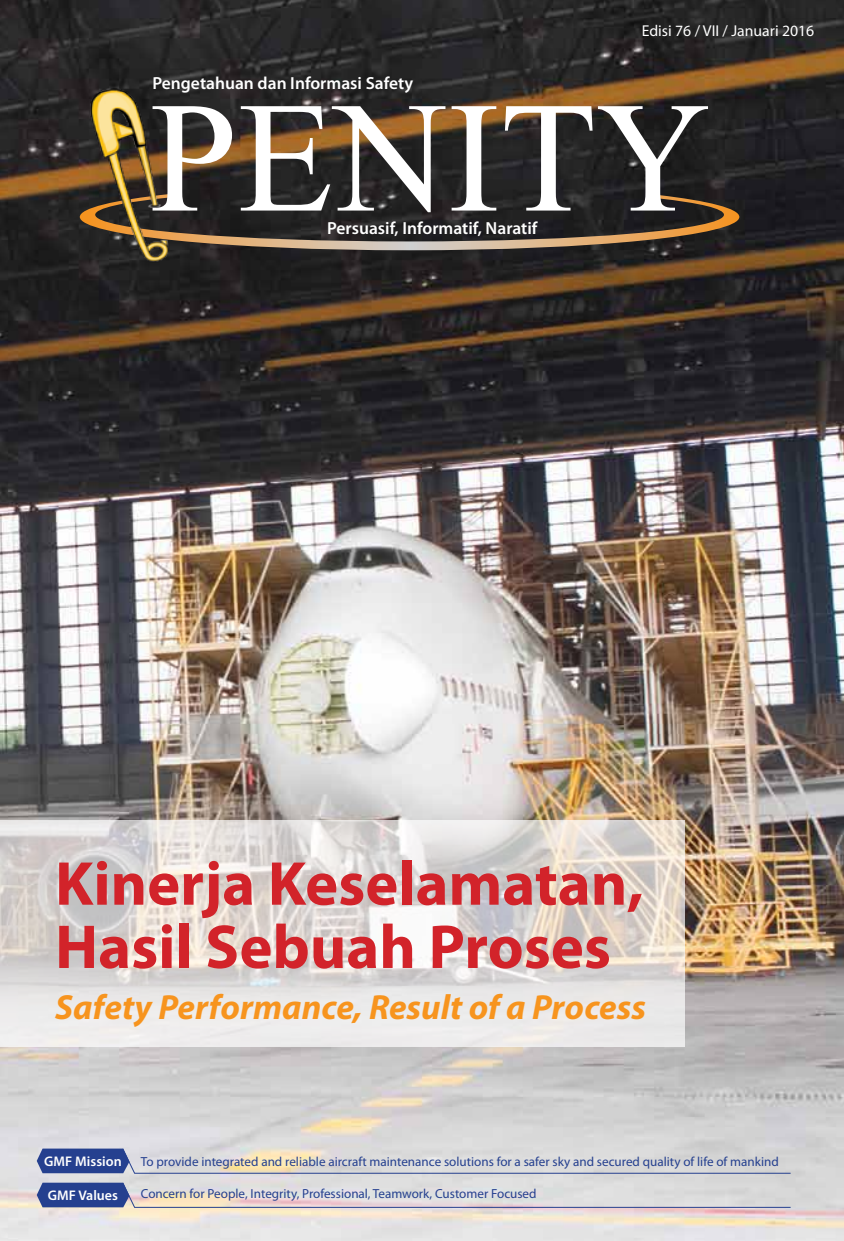
<style>
.page{position:relative;width:844px;height:1241px;background:#fff}
.page>*{position:absolute;margin:0;border:0;box-sizing:border-box;transform-origin:0 0}
.t1{font:157.5px "Times New Roman";color:#fff}
.t2{font:700 62.48px/63.2px "Myriad Pro";color:#d2232a}
.t3{font:italic 700 35px "Myriad Pro";color:#f7941e}
.t4{font:600 17.5px "Myriad Pro";color:#fff}
.t5{font:15.75px "Myriad Pro";color:#fff}
.t6{font:600 14px "Myriad Pro";color:#fff}
.t7{font:13.12px "Myriad Pro";color:#25408f}
</style>
<div class="page">
<img style="left:0;top:0;width:843px;height:1240px">
<svg style="left:0;top:820px;width:684px;height:226px;background:#e0dcda"></svg>
<svg style="left:37px;top:1147px;width:754px;height:26px;background:#c7c8ce"></svg>
<svg style="left:37px;top:1181px;width:776px;height:35px;background:#d1ccd0"></svg>
<svg style="left:174px;top:194px;width:565px;height:56px;background:#413931"></svg>
<img style="left:40px;top:75px;width:134px;height:229px">
<h3 class="t4" style="left:152px;top:72px;width:262px">Pengetahuan dan Informasi Safety</h3>
<p class="t5" style="left:641px;top:21px;width:174px">Edisi 76 / VII / Januari 2016</p>
<h1 class="t1" style="left:150px;top:52px;width:561px">PENITY</h1>
<h3 class="t4" style="left:327px;top:216px;width:212px">Persuasif, Informatif, Naratif</h3>
<h2 class="t2" style="left:55px;top:849px;width:590px">Kinerja Keselamatan,<br>Hasil Sebuah Proses</h2>
<h3 class="t3" style="left:55px;top:984px;width:592px">Safety Performance, Result of a Process</h3>
<p class="t6" style="left:44px;top:1152px;width:79px">GMF Mission</p>
<p class="t6" style="left:48px;top:1186px;width:72px">GMF Values</p>
<p class="t7" style="left:141px;top:1152px;width:639px">To provide integrated and reliable aircraft maintenance solutions for a safer sky and secured quality of life of mankind</p>
<p class="t7" style="left:141px;top:1185px;width:397px">Concern for People, Integrity, Professional, Teamwork, Customer Focused</p>
</div>
